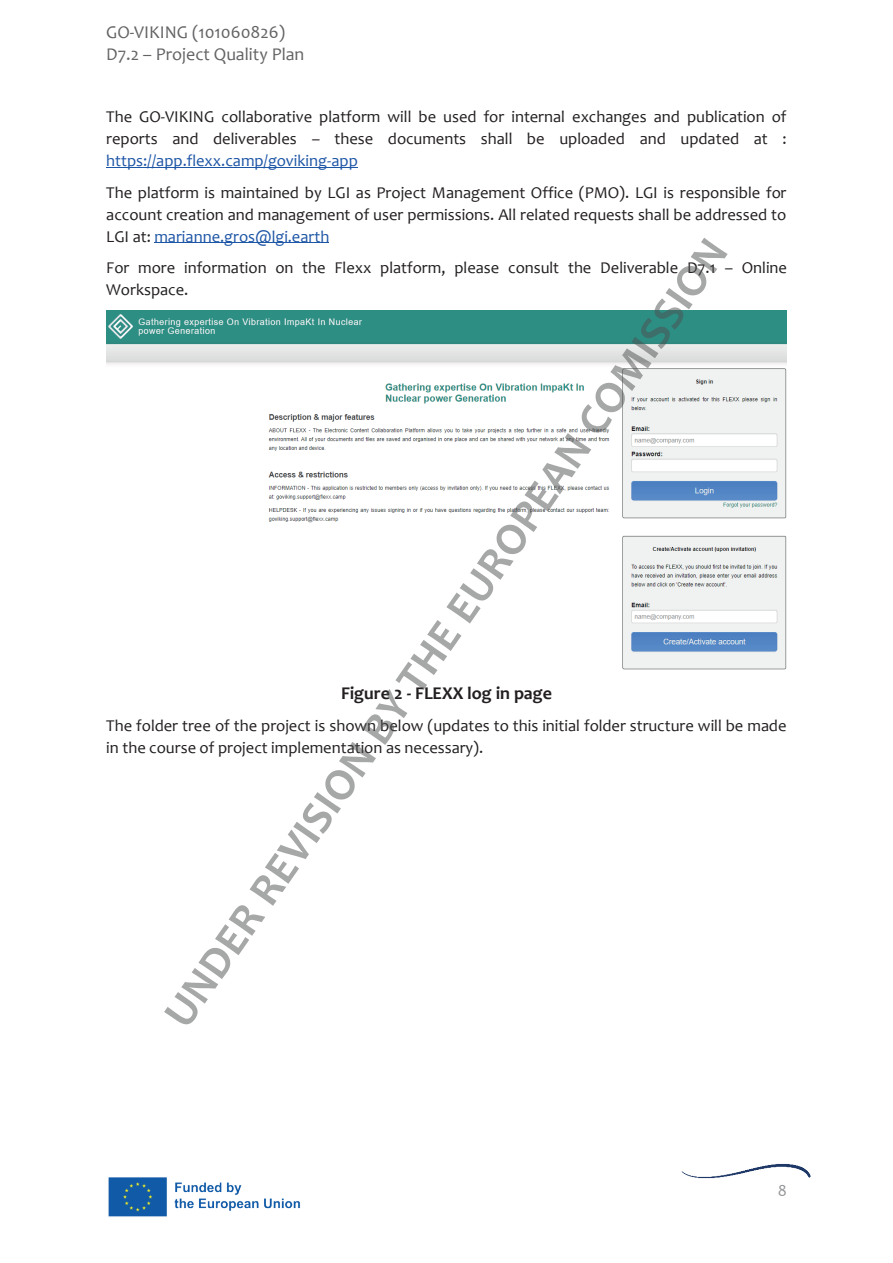
<style>
.page{position:relative;width:893px;height:1263px;background:#fff}
.page>*{position:absolute;margin:0;border:0;box-sizing:border-box;transform-origin:0 0}
.t1{font:700 45px "Candara";color:rgb(78 79 80/.5)}
.t2{font:18px/21.9px "Candara";color:#636366}
.t3{font:700 18px "Candara";color:#231f20}
.t4{font:16.5px/22.2px "Candara";color:#231f20}
.t5{font:16.5px "Candara";color:#1e56a6}
.t6{font:16.5px "Candara";color:#939598}
.s1{color:#1e56a6}
</style>
<div class="page">
<img style="left:681px;top:1164px;width:130px;height:15px">
<img style="left:108px;top:1177px;width:192px;height:40px">
<hr style="left:106px;top:167px;width:252px;height:1px;background:#1e56a6">
<hr style="left:154px;top:243px;width:175px;height:1px;background:#1e56a6">
<img style="left:106px;top:311px;width:681px;height:359px">
<p class="t2" style="left:106px;top:21px;width:200px">GO-VIKING (101060826)<br>D7.2 – Project Quality Plan</p>
<p class="t4" style="left:106px;top:105px;width:682px">The GO-VIKING collaborative platform will be used for internal exchanges and publication of reports and deliverables – these documents shall be uploaded and updated at :</p>
<p class="t5" style="left:106px;top:151px;width:253px">https://app.flexx.camp/goviking-app</p>
<p class="t4" style="left:106px;top:181px;width:682px;text-align:justify">The platform is maintained by LGI as Project Management Office (PMO). LGI is responsible for account creation and management of user permissions. All related requests shall be addressed to LGI at: <span class="s1">marianne.gros@lgi.earth</span></p>
<p class="t4" style="left:106px;top:256px;width:682px">For more information on the Flexx platform, please consult the Deliverable D7.1 – Online<br>Workspace.</p>
<h1 class="t1" style="left:150px;top:1005px;width:951px;rotate:-55deg">UNDER REVISION BY THE EUROPEAN COMISSION</h1>
<p class="t3" style="left:341px;top:682px;width:212px">Figure 2 - FLEXX log in page</p>
<p class="t4" style="left:106px;top:714px;width:682px">The folder tree of the project is shown below (updates to this initial folder structure will be made in the course of project implementation as necessary).</p>
<p class="t6" style="left:778px;top:1180px;width:11px">8</p>
</div>
